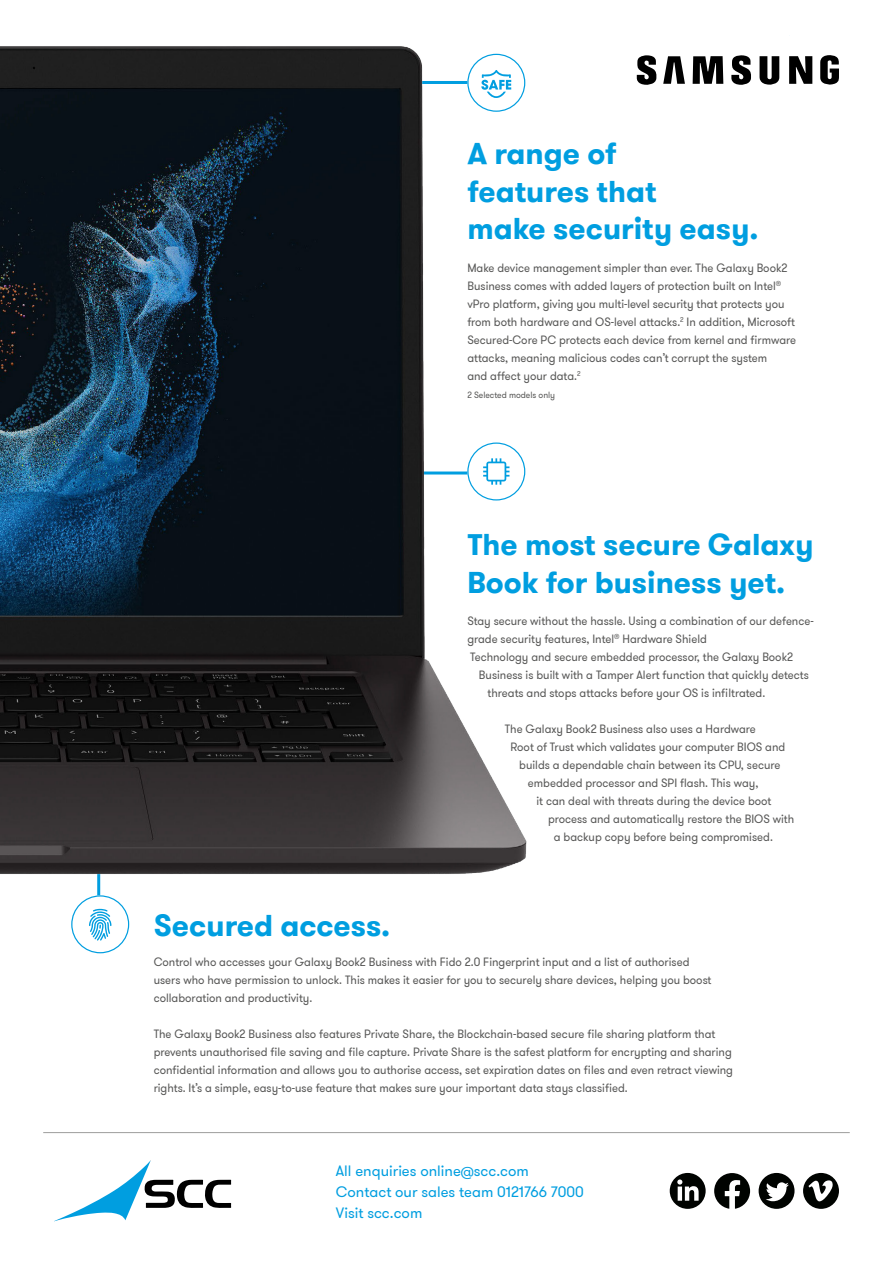
<style>
.page{position:relative;width:893px;height:1263px;background:#fff}
.page>*{position:absolute;margin:0;border:0;box-sizing:border-box;transform-origin:0 0}
.t1{font:700 30px/37.5px "GT Walsheim Pro";color:#009ee0}
.t2{font:15px/21px "GT Walsheim Pro";color:#009ee0}
.t3{font:12px/18px "GT Walsheim Pro";color:#575756;scale:.95 1}
.t4{font:9px "GT Walsheim Pro";color:#575756;scale:.95 1}
</style>
<div class="page">
<hr style="left:97px;top:840px;width:3px;height:55px;background:#009ee0">
<div style="left:71px;top:895px;width:58px;height:58px;border:1px solid #009ee0;border-radius:50%"></div>
<svg style="left:89px;top:909px;width:22px;height:32px"></svg>
<hr style="left:43px;top:1132px;width:807px;height:1px;background:#9d9d9c">
<svg style="left:54px;top:1160px;width:177px;height:61px"></svg>
<svg style="left:670px;top:1173px;width:36px;height:36px"></svg>
<svg style="left:714px;top:1173px;width:36px;height:36px"></svg>
<svg style="left:759px;top:1173px;width:35px;height:36px"></svg>
<svg style="left:803px;top:1173px;width:36px;height:36px"></svg>
<img style="left:0;top:46px;width:527px;height:846px">
<svg style="left:731px;top:55px;width:20px;height:30px"></svg>
<svg style="left:693px;top:56px;width:30px;height:28px"></svg>
<svg style="left:663px;top:56px;width:22px;height:28px"></svg>
<svg style="left:820px;top:55px;width:19px;height:30px"></svg>
<svg style="left:789px;top:56px;width:23px;height:28px"></svg>
<svg style="left:759px;top:56px;width:20px;height:29px"></svg>
<svg style="left:637px;top:55px;width:20px;height:30px"></svg>
<h1 class="t1" style="left:467px;top:135px;width:293px">A range of<br>features that<br>make security easy.</h1>
<p class="t3" style="left:467px;top:259px;width:348px">Make device management simpler than ever. The Galaxy Book2<br>Business comes with added layers of protection built on Intel<sup>® </sup>vPro platform, giving you multi-level security that protects you from both hardware and OS-level attacks.<sup>2</sup> In addition, Microsoft Secured-Core PC protects each device from kernel and firmware attacks, meaning malicious codes can’t corrupt the system<br>and affect your data.<sup>2</sup></p>
<p class="t4" style="left:467px;top:389px;width:94px">2 Selected models only</p>
<h1 class="t1" style="left:467px;top:526px;width:348px">The most secure Galaxy<br>Book for business yet.</h1>
<p class="t3" style="left:467px;top:612px;width:366px">Stay secure without the hassle. Using a combination of our defence&shy;grade security features, Intel<sup>®</sup> Hardware Shield<br>Technology and secure embedded processor, the Galaxy Book2</p>
<p class="t3" style="left:487px;top:666px;width:340px;text-indent:-9px">Business is built with a Tamper Alert function that quickly detects threats and stops attacks before your OS is infiltrated.</p>
<p class="t3" style="left:505px;top:720px;width:266px">The Galaxy Book2 Business also uses a Hardware</p>
<p class="t3" style="left:511px;top:738px;width:291px">Root of Trust which validates your computer BIOS and</p>
<p class="t3" style="left:519px;top:756px;width:277px">builds a dependable chain between its CPU, secure</p>
<p class="t3" style="left:528px;top:774px;width:244px">embedded processor and SPI flash. This way,</p>
<p class="t3" style="left:537px;top:792px;width:249px">it can deal with threats during the device boot</p>
<p class="t3" style="left:548px;top:810px;width:261px">process and automatically restore the BIOS with</p>
<p class="t3" style="left:554px;top:828px;width:232px">a backup copy before being compromised.</p>
<h1 class="t1" style="left:154px;top:907px;width:238px">Secured access.</h1>
<p class="t3" style="left:154px;top:953px;width:589px">Control who accesses your Galaxy Book2 Business with Fido 2.0 Fingerprint input and a list of authorised users who have permission to unlock. This makes it easier for you to securely share devices, helping you boost collaboration and productivity.</p>
<p class="t3" style="left:154px;top:1025px;width:611px">The Galaxy Book2 Business also features Private Share, the Blockchain-based secure file sharing platform that prevents unauthorised file saving and file capture. Private Share is the safest platform for encrypting and sharing confidential information and allows you to authorise access, set expiration dates on files and even retract viewing rights. It’s a simple, easy-to-use feature that makes sure your important data stays classified.</p>
<p class="t2" style="left:336px;top:1160px;width:249px">All enquiries online@scc.com<br>Contact our sales team 0121766 7000<br>Visit scc.com</p>
</div>
